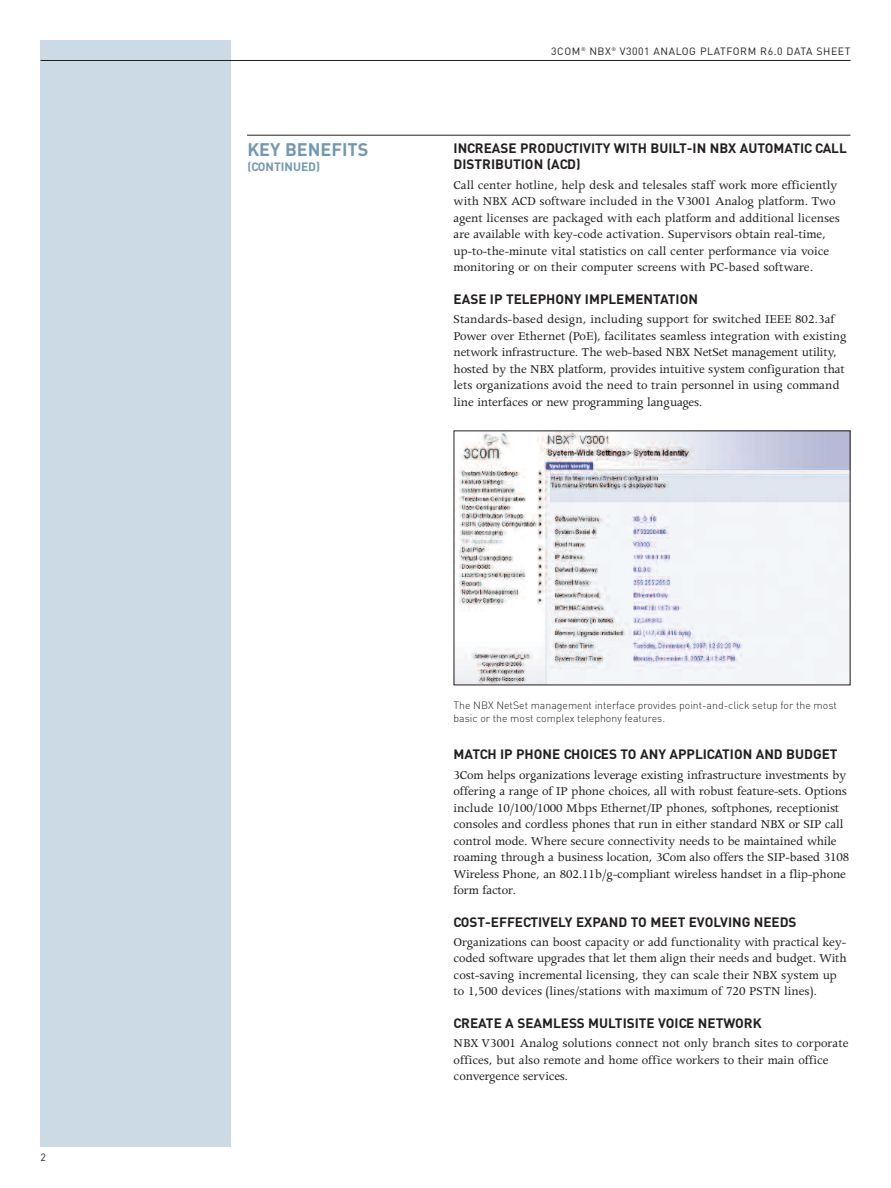
<style>
.page{position:relative;width:891px;height:1188px;background:#fff}
.page>*{position:absolute;margin:0;border:0;box-sizing:border-box;transform-origin:0 0}
.t1{font:700 18px "DIN";color:#7199b1}
.t2{font:13.5px/16.5px "Apollo";letter-spacing:-.01em;color:#231f20}
.t3{font:700 13.5px/16.5px "DIN";color:#231f20}
.t4{font:700 12px "DIN";color:#7199b1}
.t5{font:300 10.5px/13.5px "DIN";color:#231f20}
.t6{font:10.5px "DIN";letter-spacing:.05em;color:#231f20}
</style>
<div class="page">
<div style="left:40px;top:40px;width:191px;height:1108px;background:#ccdae5"></div>
<hr style="left:41px;top:60px;width:810px;height:1px;background:#231f20">
<hr style="left:247px;top:135px;width:603px;height:1px;background:#231f20">
<img style="left:456px;top:433px;width:392px;height:250px">
<p class="t6" style="left:40px;top:1151px;width:7px">2</p>
<h1 class="t1" style="left:247px;top:139px;width:123px">KEY BENEFITS</h1>
<p class="t4" style="left:247px;top:160px;width:74px">(CONTINUED)</p>
<p class="t6" style="left:551px;top:45px;width:301px">3COM<sup>®</sup> NBX<sup>®</sup> V3001 ANALOG PLATFORM R6.0 DATA SHEET</p>
<p class="t3" style="left:454px;top:139px;width:395px">INCREASE PRODUCTIVITY WITH BUILT-IN NBX AUTOMATIC CALL<br>DISTRIBUTION (ACD)</p>
<p class="t2" style="left:454px;top:178px;width:388px">Call center hotline, help desk and telesales staff work more efficiently with NBX ACD software included in the V3001 Analog platform. Two agent licenses are packaged with each platform and additional licenses are available with key-code activation. Supervisors obtain real-time, up-to-the-minute vital statistics on call center performance via voice monitoring or on their computer screens with PC-based software.</p>
<p class="t3" style="left:454px;top:290px;width:246px">EASE IP TELEPHONY IMPLEMENTATION</p>
<p class="t2" style="left:454px;top:312px;width:395px">Standards-based design, including support for switched IEEE 802.3af Power over Ethernet (PoE), facilitates seamless integration with existing network infrastructure. The web-based NBX NetSet management utility, hosted by the NBX platform, provides intuitive system configuration that lets organizations avoid the need to train personnel in using command line interfaces or new programming languages.</p>
<p class="t5" style="left:454px;top:698px;width:385px">The NBX NetSet management interface provides point-and-click setup for the most basic or the most complex telephony features.</p>
<p class="t3" style="left:454px;top:746px;width:385px">MATCH IP PHONE CHOICES TO ANY APPLICATION AND BUDGET</p>
<p class="t2" style="left:454px;top:768px;width:397px">3Com helps organizations leverage existing infrastructure investments by offering a range of IP phone choices, all with robust feature-sets. Options include 10/100/1000 Mbps Ethernet/IP phones, softphones, receptionist consoles and cordless phones that run in either standard NBX or SIP call control mode. Where secure connectivity needs to be maintained while roaming through a business location, 3Com also offers the SIP-based 3108<br>Wireless Phone, an 802.11b/g-compliant wireless handset in a flip-phone form factor.</p>
<p class="t3" style="left:454px;top:913px;width:345px">COST-EFFECTIVELY EXPAND TO MEET EVOLVING NEEDS</p>
<p class="t2" style="left:454px;top:935px;width:395px">Organizations can boost capacity or add functionality with practical key&shy;coded software upgrades that let them align their needs and budget. With cost-saving incremental licensing, they can scale their NBX system up to 1,500 devices (lines/stations with maximum of 720 PSTN lines).</p>
<p class="t3" style="left:454px;top:1015px;width:310px">CREATE A SEAMLESS MULTISITE VOICE NETWORK</p>
<p class="t2" style="left:454px;top:1037px;width:396px">NBX V3001 Analog solutions connect not only branch sites to corporate offices, but also remote and home office workers to their main office convergence services.</p>
</div>
